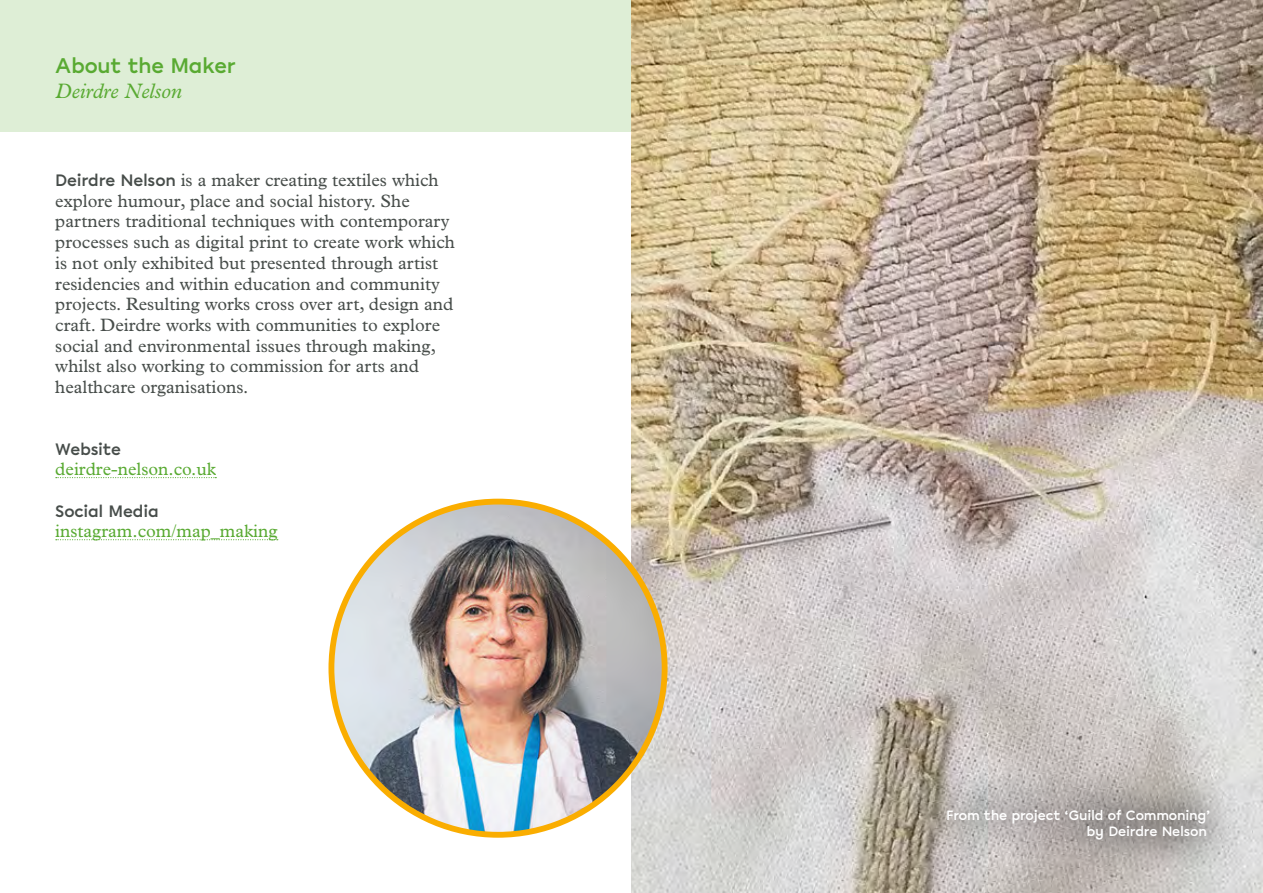
<style>
.page{position:relative;width:1263px;height:893px;background:#fff}
.page>*{position:absolute;margin:0;border:0;box-sizing:border-box;transform-origin:0 0}
.t1{font:700 21px "Chromatica";letter-spacing:-.015em;color:#59aa32}
.t2{font:italic 21px "M Plantin";color:#59aa32}
.t3{font:18px/20.7px "Plantin";color:#474d4a}
.t4{font:18px "Plantin";color:#59aa32}
.t5{font:700 16.5px "Chromatica";letter-spacing:-.015em;color:#474d4a}
.t6{font:700 13.5px/16.2px "Chromatica";letter-spacing:-.015em;color:#fff;text-align:right}
.s1{font-family:"Chromatica";font-weight:700;font-size:16.5px}
</style>
<div class="page">
<div style="left:0;top:0;width:631px;height:132px;background:#deeed6"></div>
<svg style="left:56px;top:477px;width:160px;height:1px"></svg>
<svg style="left:56px;top:539px;width:222px;height:1px"></svg>
<img style="left:631px;top:0;width:632px;height:893px">
<img style="left:332px;top:502px;width:333px;height:332px">
<div style="left:910px;top:772px;width:335px;height:104px;background:#000;opacity:.75"></div>
<p class="t1" style="left:55px;top:51px;width:182px">About the Maker</p>
<p class="t2" style="left:55px;top:79px;width:128px">Deirdre Nelson</p>
<p class="t3" style="left:55px;top:170px;width:401px"><span class="s1">Deirdre Nelson</span> is a maker creating textiles which explore humour, place and social history. She partners traditional techniques with contemporary processes such as digital print to create work which is not only exhibited but presented through artist residencies and within education and community projects. Resulting works cross over art, design and craft. Deirdre works with communities to explore social and environmental issues through making, whilst also working to commission for arts and healthcare organisations.</p>
<p class="t5" style="left:55px;top:438px;width:67px">Website</p>
<p class="t4" style="left:55px;top:459px;width:162px">deirdre-nelson.co.uk</p>
<p class="t5" style="left:55px;top:500px;width:105px">Social Media</p>
<p class="t4" style="left:55px;top:521px;width:224px">instagram.com/map_making</p>
<p class="t6" style="left:946px;top:807px;width:266px">From the project ‘Guild of Commoning’ by Deirdre Nelson</p>
</div>
